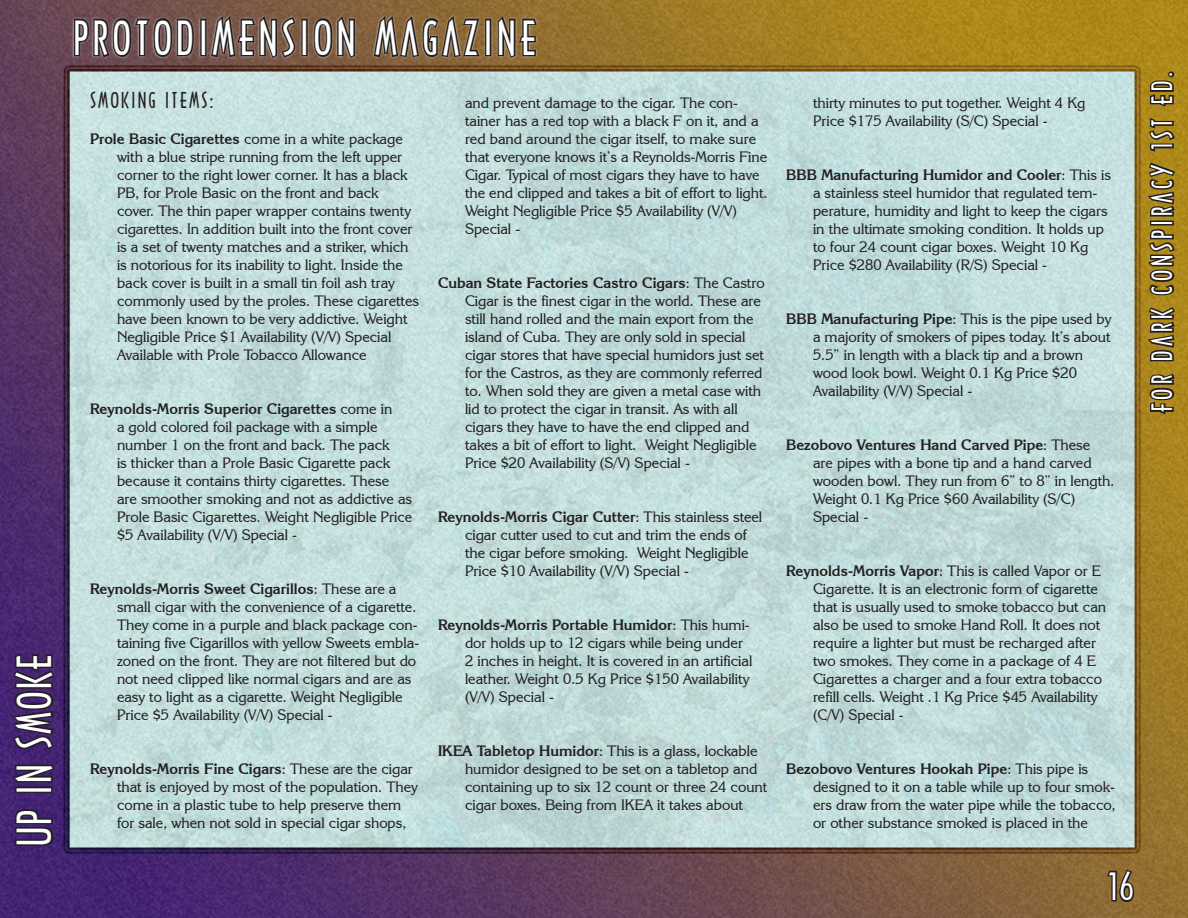
<style>
.page{position:relative;width:1188px;height:918px;background:#fff}
.page>*{position:absolute;margin:0;border:0;box-sizing:border-box;transform-origin:0 0}
.t1{font:45px "Arcitectura";letter-spacing:.1em;color:#fff}
.t2{font:36px "Arcitectura";color:#fff}
.t3{font:27px "Arcitectura";letter-spacing:.15em;color:#fff}
.Heading_2{font:21px "Arcitectura";letter-spacing:.1em;color:#231f20}
.Basic-Indent-Bold_He{font:15px/18px "Korinna IT Cby BT";color:#231f20}
.s1{font-weight:700}
</style>
<div class="page">
<img style="left:0;top:0;width:1188px;height:918px">
<svg style="left:1105px;top:868px;width:31px;height:36px"></svg>
<svg style="left:13px;top:807px;width:42px;height:40px;background:#32214a"></svg>
<div style="left:15px;top:786px;width:38px;height:7px;border:3px solid #231f20"></div>
<svg style="left:8px;top:762px;width:51px;height:22px"></svg>
<svg style="left:6px;top:651px;width:63px;height:101px;background:#362152"></svg>
<svg style="left:1148px;top:372px;width:29px;height:44px"></svg>
<svg style="left:1139px;top:305px;width:38px;height:58px;background:#735b1c"></svg>
<svg style="left:1139px;top:227px;width:46px;height:70px;background:#80661b"></svg>
<div style="left:1150px;top:221px;width:24px;height:5px;border:3px solid #231f20"></div>
<svg style="left:1139px;top:161px;width:38px;height:57px;background:#7a611b"></svg>
<svg style="left:1147px;top:116px;width:30px;height:38px"></svg>
<svg style="left:1148px;top:70px;width:29px;height:39px"></svg>
<div style="left:71px;top:14px;width:469px;height:46px;background:#e6e7e9;opacity:.7"></div>
<svg style="left:72px;top:16px;width:123px;height:43px;background:#534244"></svg>
<div style="left:200px;top:19px;width:7px;height:37px;border:3px solid #231f20"></div>
<svg style="left:209px;top:10px;width:89px;height:63px;background:#614b42"></svg>
<div style="left:301px;top:19px;width:7px;height:37px;border:3px solid #231f20"></div>
<svg style="left:312px;top:12px;width:45px;height:51px;background:#5e4b3d"></svg>
<svg style="left:372px;top:10px;width:110px;height:63px;background:#6b543a"></svg>
<div style="left:485px;top:19px;width:6px;height:37px;border:3px solid #231f20"></div>
<svg style="left:496px;top:12px;width:43px;height:51px;background:#695436"></svg>
<h1 class="t1" style="left:13px;top:846px;width:191px;rotate:-90deg">Up In Smoke</h1>
<h1 class="t1" style="left:74px;top:17px;width:464px">PROTODIMENSION MAGAZINE</h1>
<p class="Heading_2" style="left:90px;top:90px;width:125px">SMOKING ITEMS:</p>
<p class="Basic-Indent-Bold_He" style="left:117px;top:130px;width:304px;text-indent:-27px"><span class="s1">Prole Basic Cigarettes</span> come in a white package with a blue stripe running from the left upper corner to the right lower corner. It has a black PB, for Prole Basic on the front and back cover. The thin paper wrapper contains twenty cigarettes. In addition built into the front cover is a set of twenty matches and a striker, which is notorious for its inability to light. Inside the back cover is built in a small tin foil ash tray commonly used by the proles. These cigarettes have been known to be very addictive. Weight Negligible Price $1 Availability (V/V) Special Available with Prole Tobacco Allowance</p>
<p class="Basic-Indent-Bold_He" style="left:117px;top:400px;width:297px;text-indent:-27px"><span class="s1">Reynolds-Morris Superior Cigarettes</span> come in<br>a gold colored foil package with a simple number 1 on the front and back. The pack<br>is thicker than a Prole Basic Cigarette pack because it contains thirty cigarettes. These are smoother smoking and not as addictive as Prole Basic Cigarettes. Weight Negligible Price $5 Availability (V/V) Special -</p>
<p class="Basic-Indent-Bold_He" style="left:117px;top:580px;width:304px;text-indent:-27px"><span class="s1">Reynolds-Morris Sweet Cigarillos</span>: These are a small cigar with the convenience of a cigarette.<br>They come in a purple and black package con&shy;taining five Cigarillos with yellow Sweets embla&shy;zoned on the front. They are not filtered but do not need clipped like normal cigars and are as easy to light as a cigarette. Weight Negligible Price $5 Availability (V/V) Special -</p>
<p class="Basic-Indent-Bold_He" style="left:117px;top:760px;width:302px;text-indent:-27px"><span class="s1">Reynolds-Morris Fine Cigars</span>: These are the cigar that is enjoyed by most of the population. They come in a plastic tube to help preserve them for sale, when not sold in special cigar shops,</p>
<p class="Basic-Indent-Bold_He" style="left:465px;top:94px;width:304px">and prevent damage to the cigar. The con&shy;tainer has a red top with a black F on it, and a red band around the cigar itself, to make sure that everyone knows it’s a Reynolds-Morris Fine Cigar. Typical of most cigars they have to have the end clipped and takes a bit of effort to light.<br>Weight Negligible Price $5 Availability (V/V)<br>Special -</p>
<p class="Basic-Indent-Bold_He" style="left:465px;top:274px;width:301px;text-indent:-27px"><span class="s1">Cuban State Factories Castro Cigars</span>: The Castro Cigar is the finest cigar in the world. These are still hand rolled and the main export from the island of Cuba. They are only sold in special cigar stores that have special humidors just set for the Castros, as they are commonly referred to. When sold they are given a metal case with lid to protect the cigar in transit. As with all cigars they have to have the end clipped and takes a bit of effort to light. Weight Negligible Price $20 Availability (S/V) Special -</p>
<p class="Basic-Indent-Bold_He" style="left:465px;top:508px;width:299px;text-indent:-27px"><span class="s1">Reynolds-Morris Cigar Cutter</span>: This stainless steel cigar cutter used to cut and trim the ends of the cigar before smoking. Weight Negligible Price $10 Availability (V/V) Special -</p>
<p class="Basic-Indent-Bold_He" style="left:465px;top:616px;width:289px;text-indent:-27px"><span class="s1">Reynolds-Morris Portable Humidor</span>: This humi&shy;dor holds up to 12 cigars while being under 2 inches in height. It is covered in an artificial leather. Weight 0.5 Kg Price $150 Availability (V/V) Special -</p>
<p class="Basic-Indent-Bold_He" style="left:465px;top:742px;width:304px;text-indent:-27px"><span class="s1">IKEA Tabletop Humidor</span>: This is a glass, lockable humidor designed to be set on a tabletop and containing up to six 12 count or three 24 count cigar boxes. Being from IKEA it takes about</p>
<p class="Basic-Indent-Bold_He" style="left:813px;top:94px;width:274px">thirty minutes to put together. Weight 4 Kg<br>Price $175 Availability (S/C) Special -</p>
<p class="Basic-Indent-Bold_He" style="left:813px;top:166px;width:300px;text-indent:-27px"><span class="s1">BBB Manufacturing Humidor and Cooler</span>: This is a stainless steel humidor that regulated tem&shy;perature, humidity and light to keep the cigars in the ultimate smoking condition. It holds up to four 24 count cigar boxes. Weight 10 Kg Price $280 Availability (R/S) Special -</p>
<p class="Basic-Indent-Bold_He" style="left:813px;top:310px;width:300px;text-indent:-27px"><span class="s1">BBB Manufacturing Pipe</span>: This is the pipe used by a majority of smokers of pipes today. It’s about 5.5” in length with a black tip and a brown wood look bowl. Weight 0.1 Kg Price $20<br>Availability (V/V) Special -</p>
<p class="Basic-Indent-Bold_He" style="left:813px;top:436px;width:303px;text-indent:-27px"><span class="s1">Bezobovo Ventures Hand Carved Pipe</span>: These<br>are pipes with a bone tip and a hand carved wooden bowl. They run from 6” to 8” in length.<br>Weight 0.1 Kg Price $60 Availability (S/C)<br>Special -</p>
<p class="Basic-Indent-Bold_He" style="left:813px;top:562px;width:295px;text-indent:-27px"><span class="s1">Reynolds-Morris Vapor</span>: This is called Vapor or E Cigarette. It is an electronic form of cigarette that is usually used to smoke tobacco but can also be used to smoke Hand Roll. It does not require a lighter but must be recharged after two smokes. They come in a package of 4 E Cigarettes a charger and a four extra tobacco refill cells. Weight .1 Kg Price $45 Availability (C/V) Special -</p>
<p class="Basic-Indent-Bold_He" style="left:813px;top:760px;width:304px;text-indent:-27px"><span class="s1">Bezobovo Ventures Hookah Pipe</span>: This pipe is designed to it on a table while up to four smok&shy;ers draw from the water pipe while the tobacco, or other substance smoked is placed in the</p>
<h2 class="t2" style="left:1108px;top:870px;width:27px">16</h2>
<h3 class="t3" style="left:1149px;top:412px;width:342px;rotate:-90deg">For Dark Conspiracy 1st Ed.</h3>
</div>
